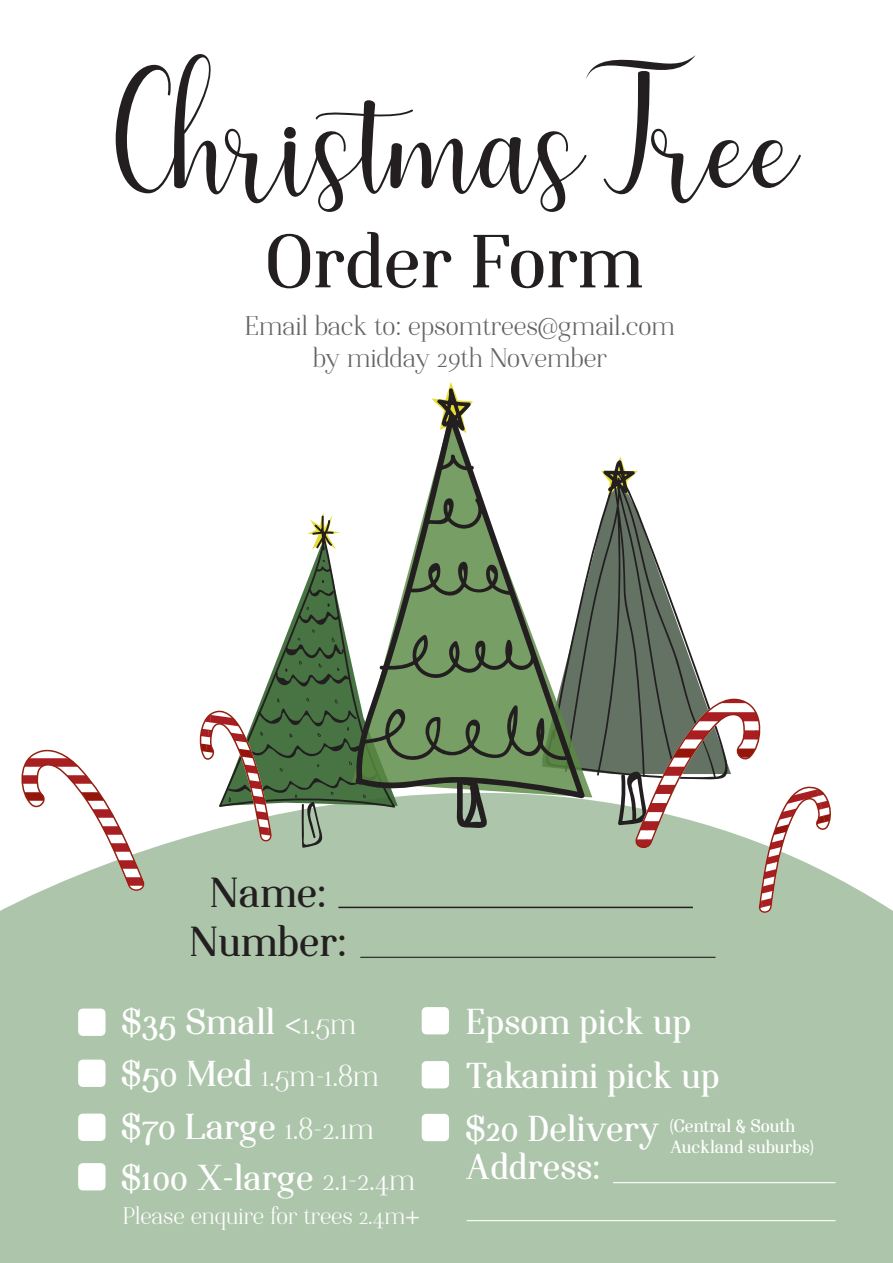
<style>
.page{position:relative;width:893px;height:1263px;background:#fff}
.page>*{position:absolute;margin:0;border:0;box-sizing:border-box;transform-origin:0 0}
.t1{font:171px "Humble";color:#231f20}
.t2{font:700 75px "Night Still Comes";color:#231f20}
.t3{font:700 42px/49.9px "Night Still Comes";color:#231f20;text-align:center}
.t4{font:700 36px/51.6px "Night Still Comes";color:#fff}
.t5{font:30px "Night Still Comes";color:#fff}
.t6{font:27px/32.4px "Night Still Comes";color:rgb(35 31 32/.7);text-align:center}
.t7{font:24px "Night Still Comes";color:#fff}
.t8{font:700 18px/21.6px "Night Still Comes";color:#fff}
.s1{font-family:"Myriad Pro";font-weight:400;font-size:30px}
.s2{font-weight:400;font-size:30px}
.s3{font-weight:700;font-size:36px}
.s4{font-family:"Myriad Pro"}
</style>
<div class="page">
<div style="left:0;top:797px;width:893px;height:466px;background:#adc6ab"></div>
<div style="left:78px;top:1008px;width:27px;height:28px;background:#fff"></div>
<hr style="left:338px;top:907px;width:355px;height:1px;background:#231f20">
<hr style="left:361px;top:957px;width:354px;height:1px;background:#231f20">
<div style="left:78px;top:1059px;width:27px;height:28px;background:#fff"></div>
<div style="left:78px;top:1113px;width:27px;height:28px;background:#fff"></div>
<div style="left:78px;top:1163px;width:27px;height:27px;background:#fff"></div>
<div style="left:422px;top:1007px;width:27px;height:27px;background:#fff"></div>
<div style="left:422px;top:1114px;width:27px;height:27px;background:#fff"></div>
<div style="left:422px;top:1061px;width:27px;height:27px;background:#fff"></div>
<hr style="left:613px;top:1182px;width:222px;height:1px;background:#fff">
<hr style="left:467px;top:1220px;width:368px;height:1px;background:#fff">
<svg style="left:262px;top:551px;width:90px;height:147px"></svg>
<svg style="left:307px;top:512px;width:33px;height:39px"></svg>
<svg style="left:275px;top:603px;width:75px;height:87px"></svg>
<svg style="left:309px;top:580px;width:25px;height:17px"></svg>
<svg style="left:316px;top:560px;width:15px;height:13px"></svg>
<svg style="left:592px;top:460px;width:113px;height:316px;fill:#637263"></svg>
<svg style="left:352px;top:552px;width:240px;height:245px;fill:#637263"></svg>
<svg style="left:354px;top:433px;width:231px;height:365px"></svg>
<svg style="left:379px;top:634px;width:158px;height:49px"></svg>
<svg style="left:408px;top:559px;width:104px;height:41px"></svg>
<svg style="left:425px;top:497px;width:60px;height:35px"></svg>
<svg style="left:436px;top:454px;width:39px;height:18px"></svg>
<svg style="left:431px;top:382px;width:42px;height:51px"></svg>
<svg style="left:618px;top:692px;width:218px;height:223px"></svg>
<svg style="left:18px;top:749px;width:131px;height:145px"></svg>
<svg style="left:196px;top:698px;width:372px;height:150px"></svg>
<h1 class="t1" style="left:114px;top:29px;width:687px">ChristmasTree</h1>
<h2 class="t2" style="left:266px;top:231px;width:379px">Order Form</h2>
<p class="t6" style="left:245px;top:312px;width:432px">Email back to: epsomtrees@gmail.com by midday 29th November</p>
<p class="t3" style="left:190px;top:871px;width:159px">Name:<br>Number:</p>
<p class="t4" style="left:121px;top:999px;width:237px">$35 Small <span class="s1">&lt;</span><span class="s2">1.5m</span></p>
<p class="t5" style="left:121px;top:1062px;width:260px"><span class="s3">$50 Med</span> 1.5m-1.8m</p>
<p class="t4" style="left:121px;top:1104px;width:296px">$70 Large <span class="s2">1.8-2.1m </span>$100 X-large <span class="s2">2.1-2.4m</span></p>
<p class="t4" style="left:465px;top:1114px;width:196px;line-height:37.8px">$20 Delivery<br>Address:</p>
<p class="t7" style="left:123px;top:1205px;width:298px">Please enquire for trees 2.4m<span class="s4">+</span></p>
<p class="t4" style="left:466px;top:998px;width:255px;line-height:54px">Epsom pick up<br>Takanini pick up</p>
<p class="t8" style="left:670px;top:1116px;width:146px">(Central &amp; South<br>Auckland suburbs)</p>
</div>
